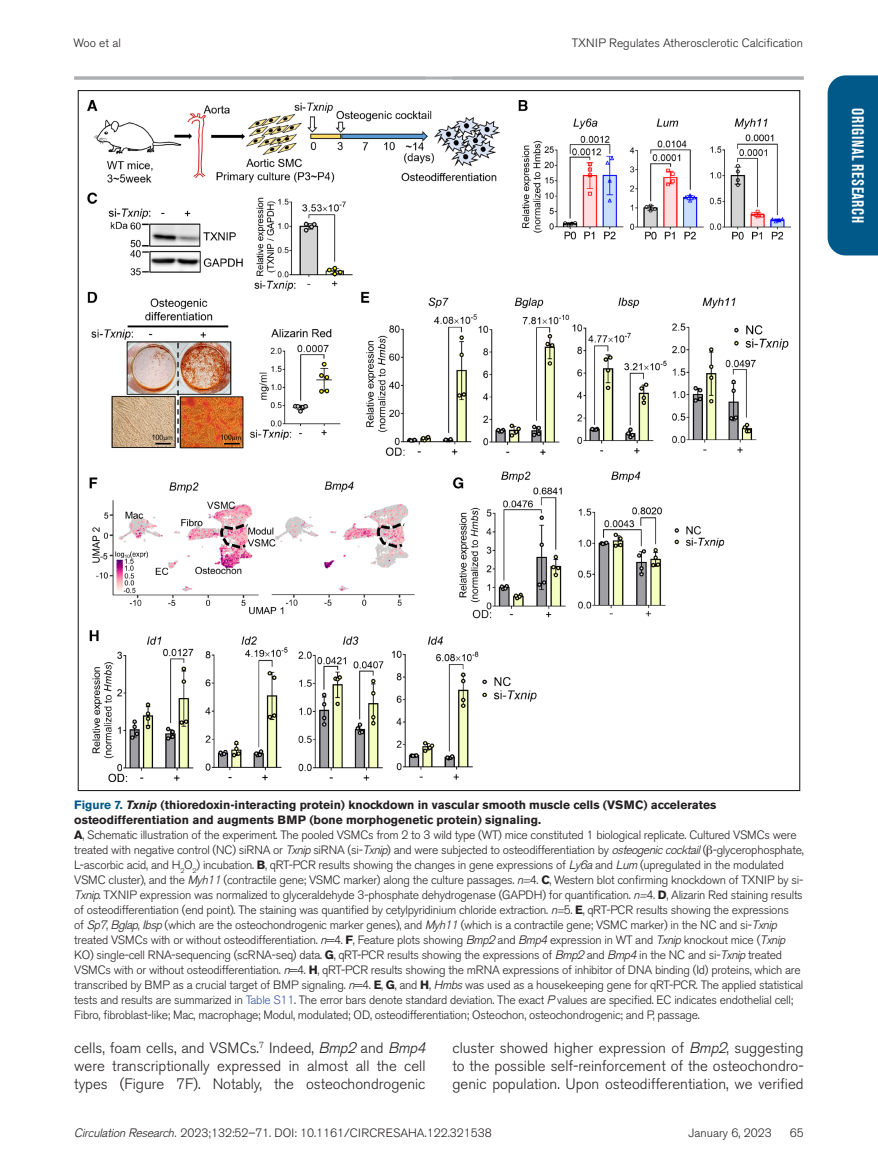
<style>
.page{position:relative;width:878px;height:1175px;background:#fff}
.page>*{position:absolute;margin:0;border:0;box-sizing:border-box;transform-origin:0 0}
.t1{font:700 condensed 16.5px "Akzidenz Grotesk BE";color:#fff;scale:.9 1}
.t2{font:300 15px/18px "Akzidenz Grotesk BE";color:#231f20;text-align:justify}
.t3{font:300 12px/15px "Akzidenz Grotesk BE";letter-spacing:-.02em;color:#231f20}
.t4{font:300 12px "Akzidenz Grotesk BE";color:#231f20}
.s1{font-weight:700;color:#01598a}
.s2{font-weight:700;font-style:italic}
.s3{font-weight:700}
.s4{font-family:"Akzidenz Grotesk";font-style:italic}
.s5{font-family:"Gandhari Unicode";font-weight:400}
.s6{color:#3a53a3}
</style>
<div class="page">
<div style="left:827px;top:75px;width:51px;height:180px;background:#01598a"></div>
<hr style="left:74px;top:76px;width:729px;height:4px;background:#b9babe">
<svg style="left:77px;top:90px;width:723px;height:701px"></svg>
<p class="t3" style="left:74px;top:36px;width:49px">Woo et al</p>
<p class="t4" style="left:571px;top:36px;width:233px">TXNIP Regulates Atherosclerotic Calcification</p>
<h1 class="t1" style="left:867px;top:108px;width:127px;rotate:90deg">Original Research</h1>
<p class="t3" style="left:74px;top:797px;width:731px"><span class="s1">Figure 7.</span> <span class="s2">Txnip</span> <span class="s3">(thioredoxin-interacting protein) knockdown in vascular smooth muscle cells (VSMC) accelerates osteodifferentiation and augments BMP (bone morphogenetic protein) signaling.<br>A</span>, Schematic illustration of the experiment. The pooled VSMCs from 2 to 3 wild type (WT) mice constituted 1 biological replicate. Cultured VSMCs were treated with negative control (NC) siRNA or <span class="s4">Txnip</span> siRNA (si-<span class="s4">Txnip</span>) and were subjected to osteodifferentiation by <span class="s4">osteogenic cocktail</span> (<span class="s5">β</span>-glycerophosphate, L-ascorbic acid, and H<sub>2</sub>O<sub>2</sub>) incubation. <span class="s3">B</span>, qRT-PCR results showing the changes in gene expressions of <span class="s4">Ly6a</span> and <span class="s4">Lum</span> (upregulated in the modulated VSMC cluster), and the <span class="s4">Myh11</span> (contractile gene; VSMC marker) along the culture passages. <span class="s4">n=</span>4. <span class="s3">C</span>, Western blot confirming knockdown of TXNIP by si-<span class="s4">Txnip</span>. TXNIP expression was normalized to glyceraldehyde 3-phosphate dehydrogenase (GAPDH) for quantification. <span class="s4">n=</span>4. <span class="s3">D</span>, Alizarin Red staining results of osteodifferentiation (end point). The staining was quantified by cetylpyridinium chloride extraction. <span class="s4">n=</span>5. <span class="s3">E</span>, qRT-PCR results showing the expressions<br>of <span class="s4">Sp7</span>, <span class="s4">Bglap</span>, <span class="s4">Ibsp</span> (which are the osteochondrogenic marker genes), and <span class="s4">Myh11</span> (which is a contractile gene; VSMC marker) in the NC and si-<span class="s4">Txnip </span>treated VSMCs with or without osteodifferentiation. <span class="s4">n</span>=4. <span class="s3">F</span>, Feature plots showing <span class="s4">Bmp2</span> and <span class="s4">Bmp4</span> expression in WT and <span class="s4">Txnip</span> knockout mice (<span class="s4">Txnip </span>KO) single-cell RNA-sequencing (scRNA-seq) data. <span class="s3">G</span>, qRT-PCR results showing the expressions of <span class="s4">Bmp2</span> and <span class="s4">Bmp4</span> in the NC and si-<span class="s4">Txnip</span> treated VSMCs with or without osteodifferentiation. <span class="s4">n</span>=4. <span class="s3">H</span>, qRT-PCR results showing the mRNA expressions of inhibitor of DNA binding (Id) proteins, which are transcribed by BMP as a crucial target of BMP signaling. <span class="s4">n</span>=4. <span class="s3">E</span>, <span class="s3">G</span>, and <span class="s3">H</span>, <span class="s4">Hmbs</span> was used as a housekeeping gene for qRT-PCR. The applied statistical tests and results are summarized in <span class="s6">Table S11</span>. The error bars denote standard deviation. The exact <span class="s4">P</span> values are specified. EC indicates endothelial cell; Fibro, fibroblast-like; Mac, macrophage; Modul, modulated; OD, osteodifferentiation; Osteochon, osteochondrogenic; and P, passage.</p>
<p class="t2" style="left:74px;top:1039px;width:353px">cells, foam cells, and VSMCs.<sup>7</sup> Indeed, <span class="s4">Bmp2</span> and <span class="s4">Bmp4 </span>were transcriptionally expressed in almost all the cell types (Figure 7F). Notably, the osteochondrogenic</p>
<p class="t2" style="left:452px;top:1039px;width:353px">cluster showed higher expression of <span class="s4">Bmp2</span>, suggesting to the possible self-reinforcement of the osteochondro&shy;genic population. Upon osteodifferentiation, we verified</p>
<p class="t4" style="left:74px;top:1126px;width:419px"><span class="s4">Circulation Research.</span> 2023;132:52–71. DOI: 10.1161/CIRCRESAHA.122.321538</p>
<p class="t4" style="left:688px;top:1126px;width:84px">January 6, 2023</p>
<p class="t3" style="left:789px;top:1125px;width:15px">65</p>
</div>
